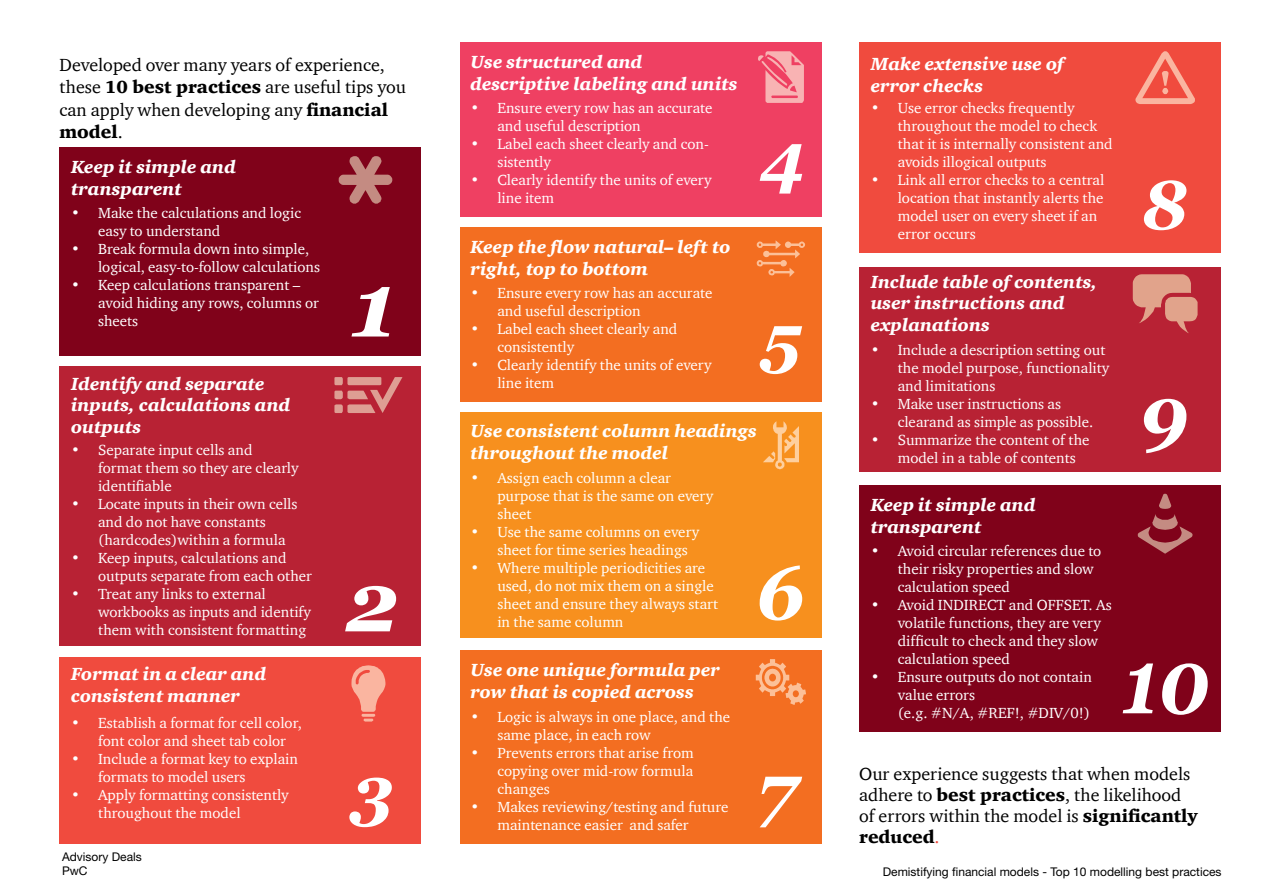
<style>
.page{position:relative;width:1263px;height:893px;background:#fff}
.page>*{position:absolute;margin:0;border:0;box-sizing:border-box;transform-origin:0 0}
.t1{font:italic 700 92.1px "Georgia";color:#fff;scale:.79 1}
.t2{font:italic 700 91.5px "Georgia";color:#fff}
.t3{font:italic 700 84px "Georgia";color:#fff}
.t4{font:italic 700 75.6px "Georgia";color:#fff}
.t5{font:italic 700 75.15px "Georgia";color:#fff}
.t6{font:italic 700 71.7px "Georgia";color:#fff}
.t7{font:italic 700 68.85px "Georgia";color:#fff}
.t8{font:italic 700 68.7px "Georgia";color:#fff}
.t9{font:italic 700 68.25px "Georgia";color:#fff}
.t10{font:italic 700 67.8px "Georgia";color:#fff}
.t11{font:italic 900 18px/21.6px "ITC Charter Com";color:#fff}
.t12{font:18px/22.5px "ITC Charter Com";color:#000}
.t13{font:15px/18px "ITC Charter Com";color:#fff}
.t14{font:12px/13.5px "Helvetica Neue LT Std";color:#000}
.s1{font-weight:900}
.s2{color:#f04b3e}
</style>
<div class="page">
<div style="left:60px;top:147px;width:361px;height:209px;background:#80021a"></div>
<svg style="left:339px;top:156px;width:53px;height:48px"></svg>
<div style="left:60px;top:366px;width:361px;height:280px;background:#b82234"></div>
<svg style="left:334px;top:377px;width:68px;height:36px"></svg>
<div style="left:60px;top:657px;width:361px;height:186px;background:#f04b3e"></div>
<svg style="left:351px;top:665px;width:34px;height:57px"></svg>
<div style="left:460px;top:42px;width:362px;height:174px;background:#ef4062"></div>
<svg style="left:758px;top:51px;width:46px;height:52px"></svg>
<div style="left:460px;top:227px;width:362px;height:174px;background:#f36e21"></div>
<svg style="left:757px;top:240px;width:48px;height:37px"></svg>
<div style="left:460px;top:412px;width:362px;height:225px;background:#f7901e"></div>
<svg style="left:763px;top:421px;width:36px;height:48px"></svg>
<div style="left:859px;top:43px;width:361px;height:210px;background:#f04b3e"></div>
<svg style="left:1135px;top:51px;width:60px;height:53px"></svg>
<div style="left:859px;top:267px;width:361px;height:204px;background:#b82234"></div>
<svg style="left:1133px;top:274px;width:64px;height:59px"></svg>
<div style="left:859px;top:485px;width:361px;height:247px;background:#80021a"></div>
<svg style="left:1138px;top:494px;width:54px;height:60px"></svg>
<div style="left:460px;top:650px;width:362px;height:193px;background:#f36e21"></div>
<svg style="left:756px;top:659px;width:50px;height:46px"></svg>
<p class="t12" style="left:60px;top:53px;width:348px">Developed over many years of experience, these <span class="s1">10 best practices</span> are useful tips you can apply when developing any <span class="s1">financial model</span>.</p>
<p class="t11" style="left:71px;top:156px;width:166px">Keep it simple and transparent</p>
<p class="t13" style="left:98px;top:204px;width:204px;text-indent:-27px">• Make the calculations and logic easy to understand</p>
<p class="t13" style="left:98px;top:240px;width:223px;text-indent:-27px">• Break formula down into simple, logical, easy-to-follow calculations</p>
<p class="t13" style="left:98px;top:276px;width:222px;text-indent:-27px">• Keep calculations transparent – avoid hiding any rows, columns or sheets</p>
<h2 class="t2" style="left:352px;top:245px;width:47px">1</h2>
<p class="t11" style="left:71px;top:373px;width:221px">Identify and separate inputs, calculations and outputs</p>
<p class="t13" style="left:98px;top:441px;width:202px;text-indent:-27px">• Separate input cells and format them so they are clearly identifiable</p>
<p class="t13" style="left:98px;top:495px;width:201px;text-indent:-27px">• Locate inputs in their own cells and do not have constants (hardcodes)within a formula</p>
<p class="t13" style="left:98px;top:549px;width:215px;text-indent:-27px">• Keep inputs, calculations and outputs separate from each other</p>
<p class="t13" style="left:98px;top:585px;width:214px;text-indent:-27px">• Treat any links to external workbooks as inputs and identify them with consistent formatting</p>
<h3 class="t3" style="left:346px;top:548px;width:54px">2</h3>
<p class="t11" style="left:71px;top:663px;width:197px">Format in a clear and consistent manner</p>
<p class="t13" style="left:98px;top:713px;width:205px;text-indent:-27px">• Establish a format for cell color, font color and sheet tab color</p>
<p class="t13" style="left:98px;top:749px;width:201px;text-indent:-27px">• Include a format key to explain formats to model users</p>
<p class="t13" style="left:98px;top:785px;width:192px;text-indent:-27px">• Apply formatting consistently throughout the model</p>
<h3 class="t8" style="left:351px;top:746px;width:44px">3</h3>
<p class="t14" style="left:62px;top:850px;width:81px">Advisory Deals<br>PwC</p>
<p class="t11" style="left:470px;top:51px;width:269px">Use structured and descriptive labeling and units</p>
<p class="t13" style="left:497px;top:99px;width:217px;text-indent:-27px">• Ensure every row has an accurate and useful description</p>
<p class="t13" style="left:497px;top:135px;width:213px;text-indent:-27px">• Label each sheet clearly and con&shy;sistently</p>
<p class="t13" style="left:497px;top:171px;width:216px;text-indent:-27px">• Clearly identify the units of every line item</p>
<p class="t11" style="left:470px;top:236px;width:262px">Keep the flow natural– left to right, top to bottom</p>
<p class="t13" style="left:497px;top:284px;width:217px;text-indent:-27px">• Ensure every row has an accurate and useful description</p>
<p class="t13" style="left:497px;top:320px;width:182px;text-indent:-27px">• Label each sheet clearly and consistently</p>
<p class="t13" style="left:497px;top:356px;width:216px;text-indent:-27px">• Clearly identify the units of every line item</p>
<h3 class="t7" style="left:760px;top:113px;width:46px">4</h3>
<h3 class="t10" style="left:761px;top:294px;width:42px">5</h3>
<p class="t11" style="left:470px;top:420px;width:288px">Use consistent column headings throughout the model</p>
<p class="t13" style="left:497px;top:469px;width:217px;text-indent:-27px">• Assign each column a clear purpose that is the same on every sheet</p>
<p class="t13" style="left:497px;top:523px;width:203px;text-indent:-27px">• Use the same columns on every sheet for time series headings</p>
<p class="t13" style="left:497px;top:559px;width:222px;text-indent:-27px">• Where multiple periodicities are used, do not mix them on a single sheet and ensure they always start in the same column</p>
<h3 class="t4" style="left:756px;top:544px;width:50px">6</h3>
<p class="t11" style="left:470px;top:659px;width:251px">Use one unique formula per row that is copied across</p>
<p class="t13" style="left:497px;top:707px;width:234px;text-indent:-27px">• Logic is always in one place, and the same place, in each row</p>
<p class="t13" style="left:497px;top:743px;width:198px;text-align:justify;text-indent:-27px">• Prevents errors that arise from copying over mid-row formula changes</p>
<p class="t13" style="left:497px;top:797px;width:232px;text-indent:-27px">• Makes reviewing/testing and future maintenance easier and safer</p>
<h3 class="t6" style="left:757px;top:743px;width:42px">7</h3>
<p class="t11" style="left:871px;top:53px;width:195px">Make extensive use of error checks</p>
<p class="t13" style="left:898px;top:99px;width:216px;text-indent:-27px">• Use error checks frequently throughout the model to check that it is internally consistent and avoids illogical outputs</p>
<p class="t13" style="left:898px;top:171px;width:208px;text-indent:-27px">• Link all error checks to a central location that instantly alerts the model user on every sheet if an error occurs</p>
<h3 class="t9" style="left:1141px;top:161px;width:48px">8</h3>
<p class="t11" style="left:871px;top:271px;width:228px">Include table of contents, user instructions and explanations</p>
<p class="t13" style="left:898px;top:341px;width:213px;text-indent:-27px">• Include a description setting out the model purpose, functionality and limitations</p>
<p class="t13" style="left:898px;top:395px;width:197px;text-indent:-27px">• Make user instructions as clearand as simple as possible.</p>
<p class="t13" style="left:898px;top:431px;width:193px;text-indent:-27px">• Summarize the content of the model in a table of contents</p>
<h3 class="t5" style="left:1140px;top:365px;width:50px">9</h3>
<p class="t11" style="left:871px;top:494px;width:166px">Keep it simple and transparent</p>
<p class="t13" style="left:898px;top:542px;width:205px;text-indent:-27px">• Avoid circular references due to their risky properties and slow calculation speed</p>
<p class="t13" style="left:898px;top:596px;width:215px;text-indent:-27px">• Avoid INDIRECT and OFFSET. As volatile functions, they are very difficult to check and they slow calculation speed</p>
<p class="t13" style="left:898px;top:668px;width:196px;text-indent:-27px">• Ensure outputs do not contain value errors<br>(e.g. #N/A, #REF!, #DIV/0!)</p>
<h1 class="t1" style="left:1123px;top:622px;width:111px">10</h1>
<p class="t12" style="left:859px;top:763px;width:340px;line-height:21px">Our experience suggests that when models adhere to <span class="s1">best practices</span>, the likelihood of errors within the model is <span class="s1">significantly reduced</span><span class="s2">.</span></p>
<p class="t14" style="left:883px;top:864px;width:340px">Demistifying financial models - Top 10 modelling best practices</p>
</div>
